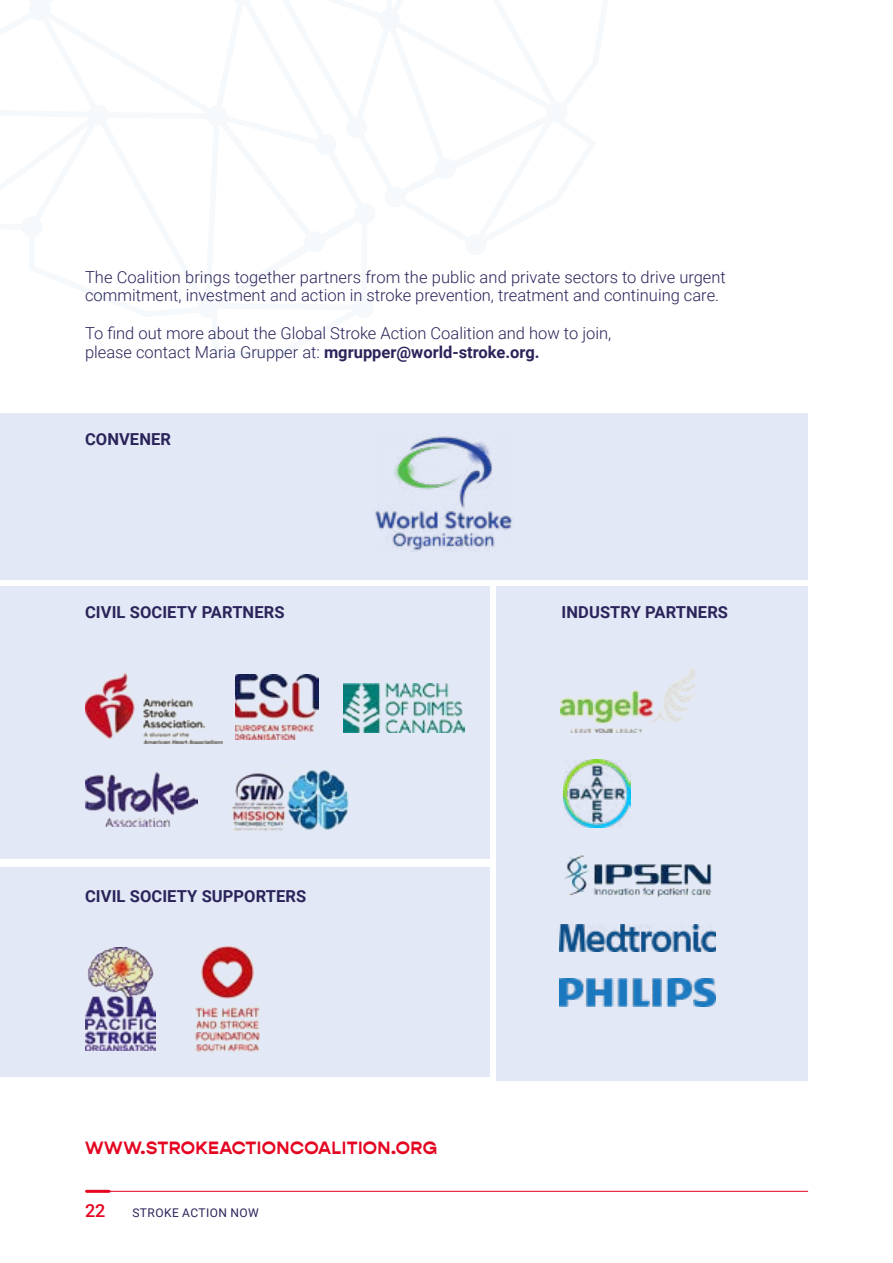
<style>
.page{position:relative;width:893px;height:1263px;background:#fff}
.page>*{position:absolute;margin:0;border:0;box-sizing:border-box;transform-origin:0 0}
.t1{font:700 18px "Gopher";letter-spacing:.02em;color:#e40521}
.t2{font:500 18px "Roboto";color:#e40521}
.t3{font:300 16.5px/18.8px "Roboto";color:#2a245a}
.t4{font:700 16.5px "Roboto";letter-spacing:.005em;color:#2a245a}
.t5{font:12px "Roboto";letter-spacing:.035em;color:#2a245a}
.s1{font-weight:700}
</style>
<div class="page">
<hr style="left:87px;top:1190px;width:22px;height:3px;background:#e40521">
<hr style="left:108px;top:1191px;width:700px;height:1px;background:#e40521">
<div style="left:0;top:414px;width:808px;height:166px;background:#e3e8f6"></div>
<div style="left:0;top:586px;width:489px;height:273px;background:#e3e8f6"></div>
<div style="left:497px;top:586px;width:311px;height:495px;background:#e3e8f6"></div>
<div style="left:0;top:867px;width:489px;height:209px;background:#e3e8f6"></div>
<img style="left:375px;top:436px;width:139px;height:115px">
<img style="left:235px;top:675px;width:84px;height:65px">
<img style="left:85px;top:673px;width:138px;height:71px">
<img style="left:85px;top:773px;width:113px;height:53px">
<img style="left:85px;top:948px;width:71px;height:102px">
<img style="left:232px;top:766px;width:117px;height:65px">
<img style="left:563px;top:759px;width:68px;height:68px">
<img style="left:560px;top:978px;width:155px;height:29px">
<img style="left:564px;top:855px;width:147px;height:43px">
<img style="left:559px;top:925px;width:156px;height:26px">
<img style="left:194px;top:946px;width:66px;height:106px">
<img style="left:560px;top:668px;width:134px;height:64px">
<img style="left:344px;top:684px;width:121px;height:48px">
<p class="t3" style="left:85px;top:267px;width:642px">The Coalition brings together partners from the public and private sectors to drive urgent commitment, investment and action in stroke prevention, treatment and continuing care.</p>
<p class="t3" style="left:85px;top:323px;width:528px">To find out more about the Global Stroke Action Coalition and how to join, please contact Maria Grupper at: <span class="s1">mgrupper@world-stroke.org.</span></p>
<p class="t4" style="left:85px;top:428px;width:87px">CONVENER</p>
<p class="t4" style="left:85px;top:601px;width:201px">CIVIL SOCIETY PARTNERS</p>
<p class="t4" style="left:85px;top:885px;width:223px">CIVIL SOCIETY SUPPORTERS</p>
<p class="t1" style="left:85px;top:1137px;width:354px">WWW.STROKEACTIONCOALITION.ORG</p>
<p class="t2" style="left:85px;top:1198px;width:22px">22</p>
<p class="t5" style="left:132px;top:1204px;width:128px">STROKE ACTION NOW</p>
<p class="t4" style="left:562px;top:601px;width:168px">INDUSTRY PARTNERS</p>
</div>
